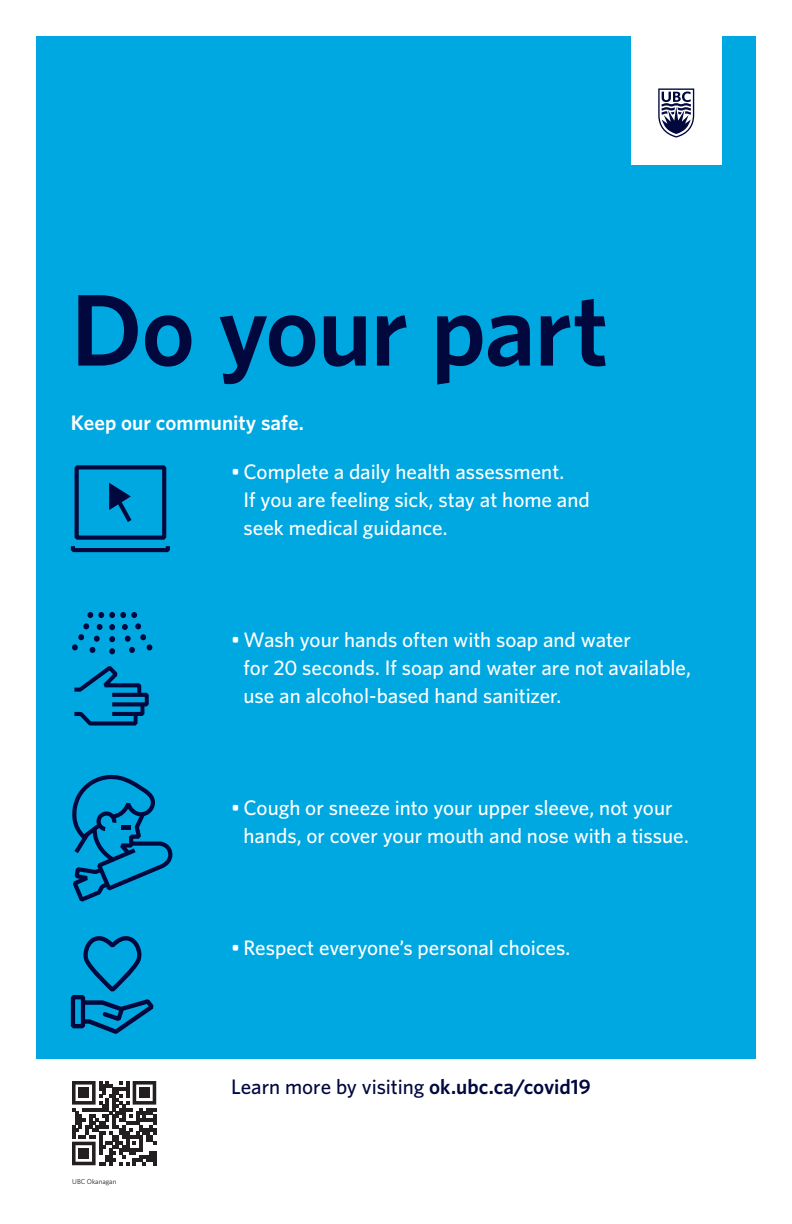
<style>
.page{position:relative;width:792px;height:1224px;background:#fff}
.page>*{position:absolute;margin:0;border:0;box-sizing:border-box;transform-origin:0 0}
.t1{font:600 102px "Whitney";letter-spacing:-.015em;color:#00083e}
.t2{font:500 21px/28px "Whitney";color:#fff}
.t3{font:500 21px "Whitney";letter-spacing:-.005em;color:#00083e}
.t4{font:600 21px "Whitney";color:#fff}
.t5{font:7px "Whitney";color:#231f20}
.s1{font-weight:600}
</style>
<div class="page">
<div style="left:36px;top:36px;width:720px;height:1023px;background:#00a8e1"></div>
<div style="left:631px;top:34px;width:90px;height:131px;background:#fff"></div>
<svg style="left:658px;top:88px;width:36px;height:50px"></svg>
<div style="left:75px;top:465px;width:91px;height:75px;border:4px solid #00083e"></div>
<div style="left:71px;top:544px;width:99px;height:8px;border:4px solid #00083e"></div>
<svg style="left:109px;top:483px;width:23px;height:39px"></svg>
<svg style="left:72px;top:612px;width:81px;height:42px"></svg>
<svg style="left:74px;top:666px;width:75px;height:60px"></svg>
<svg style="left:72px;top:1081px;width:84px;height:84px"></svg>
<div style="left:79px;top:1088px;width:10px;height:10px;background:#231f20"></div>
<div style="left:139px;top:1088px;width:10px;height:10px;background:#231f20"></div>
<div style="left:79px;top:1148px;width:10px;height:11px;background:#231f20"></div>
<svg style="left:72px;top:775px;width:100px;height:127px"></svg>
<svg style="left:71px;top:936px;width:82px;height:98px"></svg>
<p class="t1" style="left:71px;top:262px;width:539px">Do your part</p>
<p class="t4" style="left:71px;top:409px;width:235px">Keep our community safe.</p>
<p class="t2" style="left:244px;top:457px;width:348px;text-indent:-13px">• Complete a daily health assessment.<br>If you are feeling sick, stay at home and seek medical guidance.</p>
<p class="t2" style="left:244px;top:625px;width:449px;text-indent:-13px">• Wash your hands often with soap and water<br>for 20 seconds. If soap and water are not available, use an alcohol-based hand sanitizer.</p>
<p class="t2" style="left:244px;top:793px;width:447px;text-indent:-13px">• Cough or sneeze into your upper sleeve, not your hands, or cover your mouth and nose with a tissue.</p>
<p class="t2" style="left:231px;top:933px;width:341px">• Respect everyone’s personal choices.</p>
<p class="t5" style="left:72px;top:1177px;width:46px">UBC Okanagan</p>
<p class="t3" style="left:231px;top:1073px;width:361px">Learn more by visiting <span class="s1">ok.ubc.ca/covid19</span></p>
</div>
